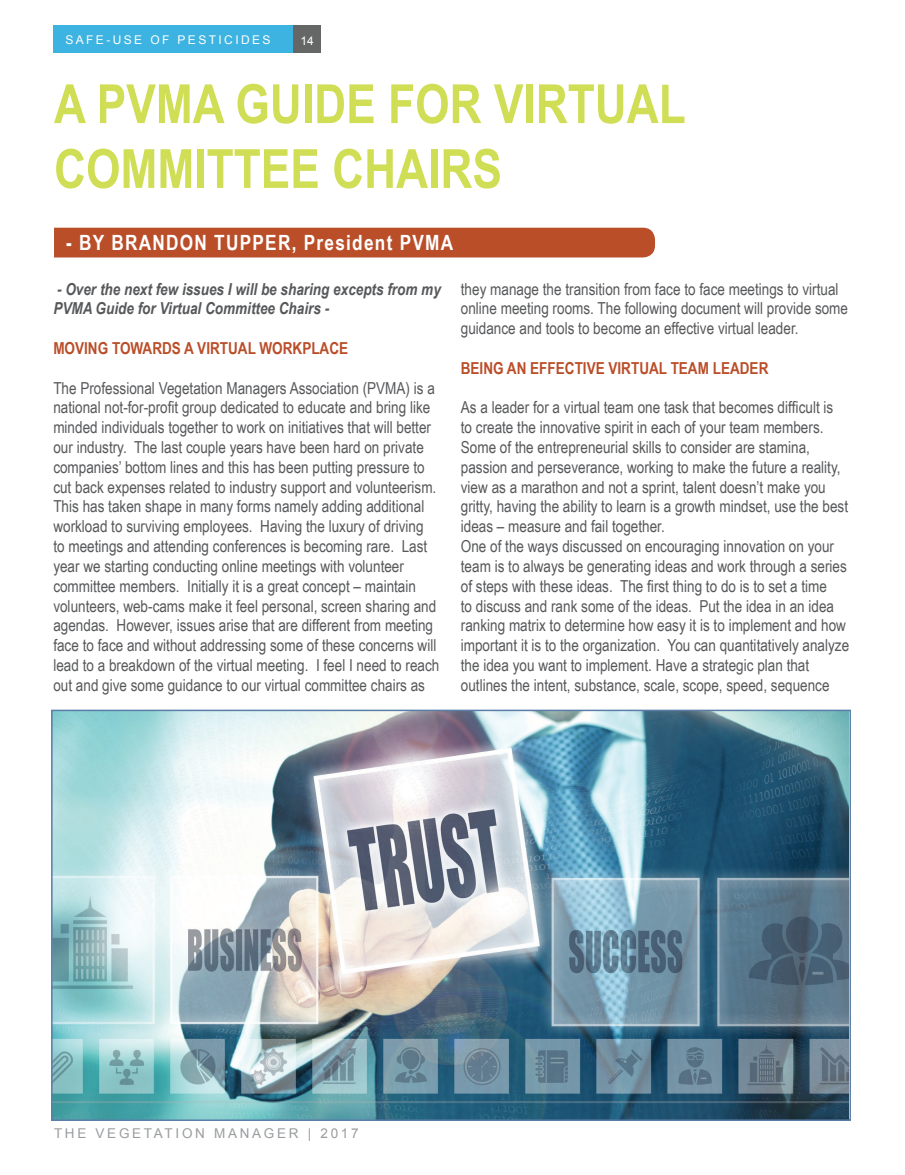
<style>
.page{position:relative;width:905px;height:1175px;background:#fff}
.page>*{position:absolute;margin:0;border:0;box-sizing:border-box;transform-origin:0 0}
.t1{font:700 54px/64.8px "Arial Narrow";color:#cfde55}
.t2{font:700 21px "Arial Narrow";letter-spacing:.06em;color:#fff}
.t3{font:16.5px/19.8px "Arial Narrow";color:#57585a}
.t4{font:italic 700 16.5px/19.8px "Arial Narrow";color:#57585a}
.t5{font:700 16.5px "Arial Narrow";color:#ba4e29}
.t6{font:13.5px "Arial";letter-spacing:.2em;color:#9a9c9e}
.t7{font:12px "Arial";letter-spacing:.2em;color:#fff}
</style>
<div class="page">
<div style="left:53px;top:26px;width:240px;height:27px;background:#3cb3e0"></div>
<div style="left:293px;top:25px;width:28px;height:28px;background:#656666"></div>
<div style="left:54px;top:228px;width:601px;height:29px;background:#ba4e29"></div>
<img style="left:54px;top:712px;width:793px;height:405px">
<div style="left:51px;top:709px;width:799px;height:411px;border:2px solid #5a7ea8"></div>
<p class="t7" style="left:65px;top:32px;width:207px">SAFE-USE OF PESTICIDES</p>
<p class="t7" style="left:300px;top:33px;width:15px">14</p>
<h1 class="t1" style="left:54px;top:69px;width:633px">A PVMA GUIDE FOR VIRTUAL<br>COMMITTEE CHAIRS</h1>
<p class="t2" style="left:66px;top:227px;width:388px">- BY BRANDON TUPPER, President PVMA</p>
<p class="t4" style="left:53px;top:278px;width:389px">- Over the next few issues I will be sharing excepts from my<br>PVMA Guide for Virtual Committee Chairs -</p>
<p class="t5" style="left:53px;top:336px;width:296px">MOVING TOWARDS A VIRTUAL WORKPLACE</p>
<p class="t3" style="left:53px;top:377px;width:387px">The Professional Vegetation Managers Association (PVMA) is a national not-for-profit group dedicated to educate and bring like minded individuals together to work on initiatives that will better our industry. The last couple years have been hard on private companies’ bottom lines and this has been putting pressure to cut back expenses related to industry support and volunteerism.<br>This has taken shape in many forms namely adding additional workload to surviving employees. Having the luxury of driving<br>to meetings and attending conferences is becoming rare. Last year we starting conducting online meetings with volunteer committee members. Initially it is a great concept – maintain volunteers, web-cams make it feel personal, screen sharing and agendas. However, issues arise that are different from meeting face to face and without addressing some of these concerns will lead to a breakdown of the virtual meeting. I feel I need to reach out and give some guidance to our virtual committee chairs as</p>
<p class="t3" style="left:461px;top:278px;width:389px">they manage the transition from face to face meetings to virtual online meeting rooms. The following document will provide some guidance and tools to become an effective virtual leader.</p>
<p class="t5" style="left:461px;top:355px;width:309px">BEING AN EFFECTIVE VIRTUAL TEAM LEADER</p>
<p class="t3" style="left:461px;top:397px;width:390px">As a leader for a virtual team one task that becomes difficult is<br>to create the innovative spirit in each of your team members.<br>Some of the entrepreneurial skills to consider are stamina, passion and perseverance, working to make the future a reality, view as a marathon and not a sprint, talent doesn’t make you gritty, having the ability to learn is a growth mindset, use the best ideas – measure and fail together.<br>One of the ways discussed on encouraging innovation on your team is to always be generating ideas and work through a series of steps with these ideas. The first thing to do is to set a time<br>to discuss and rank some of the ideas. Put the idea in an idea ranking matrix to determine how easy it is to implement and how important it is to the organization. You can quantitatively analyze the idea you want to implement. Have a strategic plan that outlines the intent, substance, scale, scope, speed, sequence</p>
<p class="t6" style="left:54px;top:1124px;width:306px">THE VEGETATION MANAGER | 2017</p>
</div>
